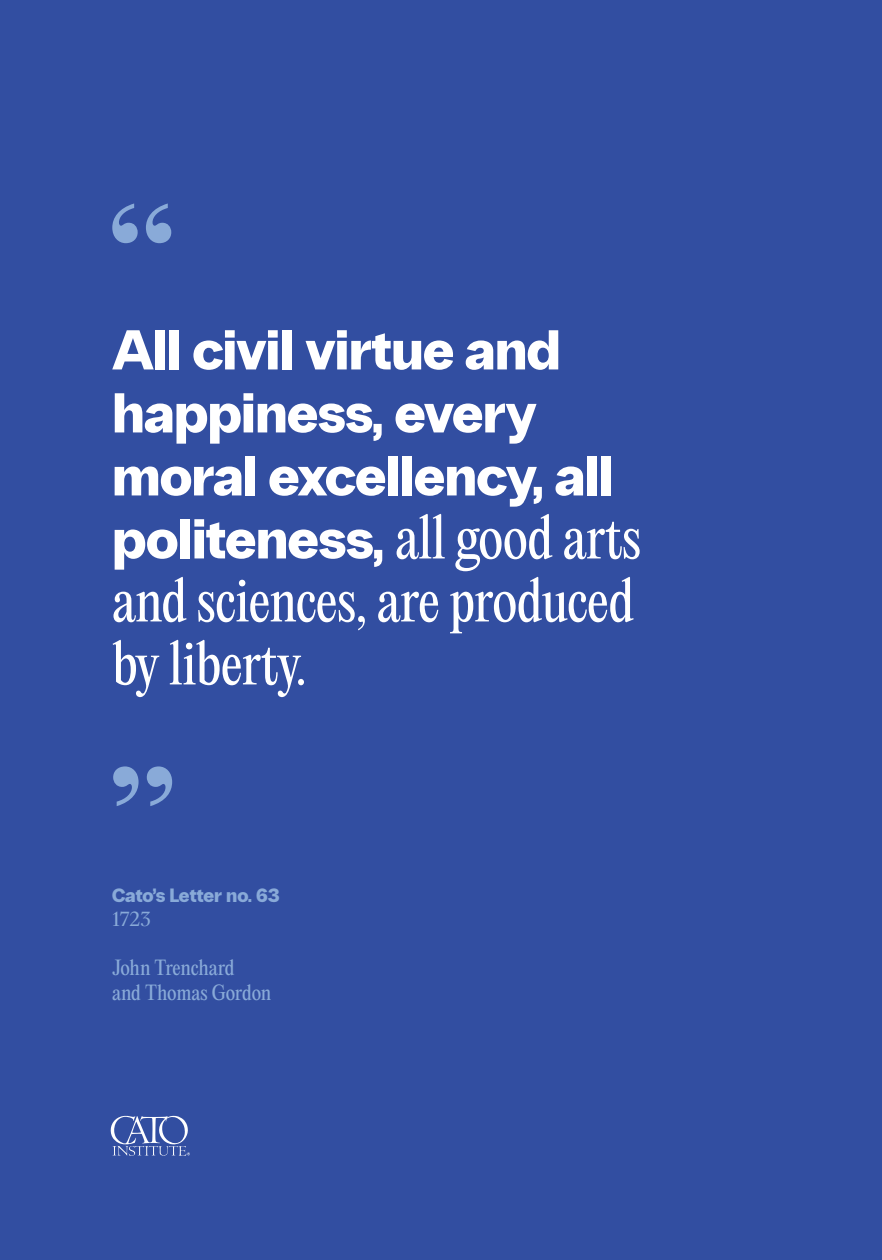
<style>
.page{position:relative;width:882px;height:1260px;background:#324ea1}
.page>*{position:absolute;margin:0;border:0;box-sizing:border-box;transform-origin:0 0}
.t1{font:175px "PP Editorial New";color:#89aad8}
.Headline_Part_1_Sans{font:900 56px/63px "PP Radio Grotesk";letter-spacing:-.01em;color:#fff}
.Headline_Part_1_Sans-2{font:54.25px/63px "PP Editorial New";letter-spacing:-.015em;color:#fff;scale:.93 1}
.t2{font:19.25px "PP Editorial New";letter-spacing:-.015em;color:#89aad8}
.t3{font:900 19.25px "PP Radio Grotesk";letter-spacing:-.005em;color:#89aad8}
.t4{font:19.25px "ES Face";color:#89aad8}
.s1{font-family:"PP Editorial New";font-weight:400;font-size:54.25px}
</style>
<div class="page">
<svg style="left:110px;top:1115px;width:80px;height:41px"></svg>
<p class="t1" style="left:104px;top:154px;width:77px">“</p>
<p class="Headline_Part_1_Sans" style="left:112px;top:319px;width:530px">All civil virtue and happiness, every moral excellency, all politeness, <span class="s1">all good arts</span></p>
<p class="Headline_Part_1_Sans-2" style="left:112px;top:569px;width:563px">and sciences, are produced by liberty.</p>
<p class="t1" style="left:105px;top:723px;width:77px">”</p>
<p class="t3" style="left:112px;top:884px;width:169px">Cato’s Letter no. 63</p>
<p class="t4" style="left:112px;top:905px;width:40px">1723</p>
<p class="t2" style="left:112px;top:955px;width:124px">John Trenchard</p>
<p class="t2" style="left:112px;top:979px;width:161px">and Thomas Gordon</p>
</div>
